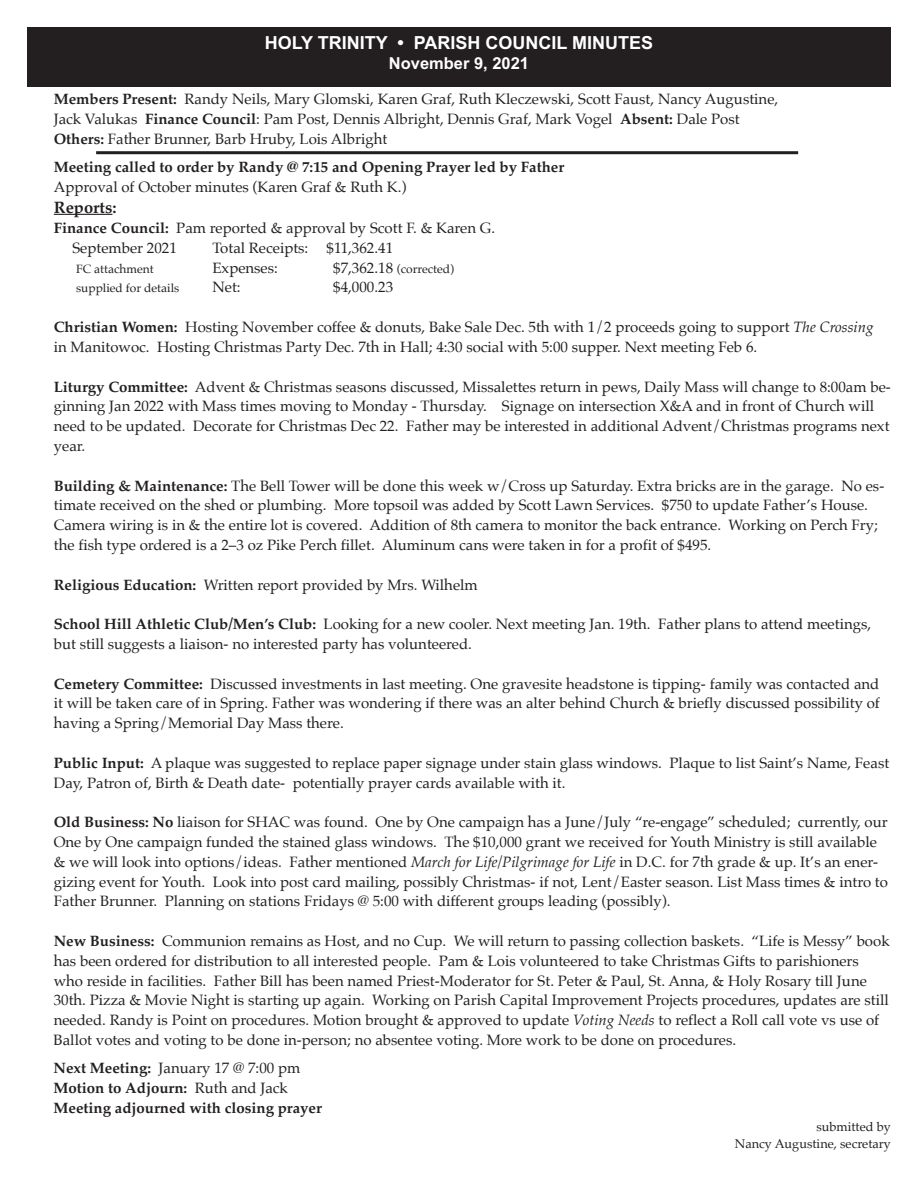
<style>
.page{position:relative;width:918px;height:1188px;background:#fff}
.page>*{position:absolute;margin:0;border:0;box-sizing:border-box;transform-origin:0 0}
.t1{font:700 18px "Arial";color:#fff}
.t2{font:700 16.5px "Arial";color:#fff}
.t3{font:700 16.5px "Palatino";color:#231f20}
.t4{font:15px/19.8px "Palatino";color:#231f20}
.t5{font:700 15px/19.8px "Palatino";color:#231f20}
.t6{font:12.75px/16.8px "Palatino";color:#231f20;text-align:right}
.t7{font:12px "Palatino";color:#231f20}
.s1{font-weight:700}
.s2{font-size:15px}
.s3{font-style:italic}
.s4{font-weight:400}
</style>
<div class="page">
<div style="left:27px;top:27px;width:864px;height:59px;background:#231f20"></div>
<hr style="left:54px;top:214px;width:58px;height:1px;background:#231f20">
<hr style="left:96px;top:151px;width:702px;height:3px;background:#231f20">
<p class="t1" style="left:265px;top:32px;width:390px">HOLY TRINITY • PARISH COUNCIL MINUTES</p>
<p class="t2" style="left:389px;top:54px;width:142px">November 9, 2021</p>
<p class="t4" style="left:54px;top:90px;width:726px"><span class="s1">Members Present:</span> Randy Neils, Mary Glomski, Karen Graf, Ruth Kleczewski, Scott Faust, Nancy Augustine,<br>Jack Valukas <span class="s1">Finance Council</span>: Pam Post, Dennis Albright, Dennis Graf, Mark Vogel <span class="s1">Absent:</span> Dale Post<br><span class="s1">Others:</span> Father Brunner, Barb Hruby, Lois Albright</p>
<p class="t5" style="left:54px;top:158px;width:512px">Meeting called to order by Randy @ 7:15 and Opening Prayer led by Father</p>
<p class="t4" style="left:54px;top:178px;width:354px">Approval of October minutes (Karen Graf &amp; Ruth K.)</p>
<p class="t3" style="left:54px;top:199px;width:64px">Reports:</p>
<p class="t4" style="left:72px;top:219px;width:424px;text-indent:-19px"><span class="s1">Finance Council:</span> Pam reported &amp; approval by Scott F. &amp; Karen G.<br>September 2021</p>
<p class="t4" style="left:212px;top:239px;width:182px">Total Receipts: $11,362.41</p>
<p class="t7" style="left:76px;top:263px;width:79px">FC attachment</p>
<p class="t4" style="left:212px;top:259px;width:67px">Expenses:</p>
<p class="t7" style="left:333px;top:263px;width:122px"><span class="s2">$7,362.18</span> (corrected)</p>
<p class="t7" style="left:76px;top:283px;width:105px">supplied for details</p>
<p class="t4" style="left:212px;top:279px;width:30px">Net:</p>
<p class="t4" style="left:333px;top:279px;width:61px">$4,000.23</p>
<p class="t4" style="left:54px;top:318px;width:821px"><span class="s1">Christian Women:</span> Hosting November coffee &amp; donuts, Bake Sale Dec. 5th with 1/2 proceeds going to support <span class="s3">The Crossing </span>in Manitowoc. Hosting Christmas Party Dec. 7th in Hall; 4:30 social with 5:00 supper. Next meeting Feb 6.</p>
<p class="t4" style="left:54px;top:378px;width:839px"><span class="s1">Liturgy Committee:</span> Advent &amp; Christmas seasons discussed, Missalettes return in pews, Daily Mass will change to 8:00am be&shy;ginning Jan 2022 with Mass times moving to Monday - Thursday. Signage on intersection X&amp;A and in front of Church will need to be updated. Decorate for Christmas Dec 22. Father may be interested in additional Advent/Christmas programs next year.</p>
<p class="t4" style="left:54px;top:477px;width:832px"><span class="s1">Building &amp; Maintenance:</span> The Bell Tower will be done this week w/Cross up Saturday. Extra bricks are in the garage. No es&shy;timate received on the shed or plumbing. More topsoil was added by Scott Lawn Services. $750 to update Father’s House.<br>Camera wiring is in &amp; the entire lot is covered. Addition of 8th camera to monitor the back entrance. Working on Perch Fry; the fish type ordered is a 2–3 oz Pike Perch fillet. Aluminum cans were taken in for a profit of $495.</p>
<p class="t4" style="left:54px;top:576px;width:425px"><span class="s1">Religious Education:</span> Written report provided by Mrs. Wilhelm</p>
<p class="t4" style="left:54px;top:615px;width:819px"><span class="s1">School Hill Athletic Club/Men’s Club:</span> Looking for a new cooler. Next meeting Jan. 19th. Father plans to attend meetings, but still suggests a liaison- no interested party has volunteered.</p>
<p class="t4" style="left:54px;top:675px;width:828px;text-align:justify"><span class="s1">Cemetery Committee:</span> Discussed investments in last meeting. One gravesite headstone is tipping- family was contacted and it will be taken care of in Spring. Father was wondering if there was an alter behind Church &amp; briefly discussed possibility of having a Spring/Memorial Day Mass there.</p>
<p class="t4" style="left:54px;top:754px;width:837px"><span class="s1">Public Input:</span> A plaque was suggested to replace paper signage under stain glass windows. Plaque to list Saint’s Name, Feast<br>Day, Patron of, Birth &amp; Death date- potentially prayer cards available with it.</p>
<p class="t4" style="left:54px;top:813px;width:836px"><span class="s1">Old Business: No</span> liaison for SHAC was found. One by One campaign has a June/July “re-engage” scheduled; currently, our One by One campaign funded the stained glass windows. The $10,000 grant we received for Youth Ministry is still available &amp; we will look into options/ideas. Father mentioned <span class="s3">March for Life/Pilgrimage for Life</span> in D.C. for 7th grade &amp; up. It’s an ener&shy;gizing event for Youth. Look into post card mailing, possibly Christmas- if not, Lent/Easter season. List Mass times &amp; intro to Father Brunner. Planning on stations Fridays @ 5:00 with different groups leading (possibly).</p>
<p class="t4" style="left:54px;top:932px;width:838px"><span class="s1">New Business:</span> Communion remains as Host, and no Cup. We will return to passing collection baskets. “Life is Messy” book has been ordered for distribution to all interested people. Pam &amp; Lois volunteered to take Christmas Gifts to parishioners who reside in facilities. Father Bill has been named Priest-Moderator for St. Peter &amp; Paul, St. Anna, &amp; Holy Rosary till June 30th. Pizza &amp; Movie Night is starting up again. Working on Parish Capital Improvement Projects procedures, updates are still needed. Randy is Point on procedures. Motion brought &amp; approved to update <span class="s3">Voting Needs</span> to reflect a Roll call vote vs use of Ballot votes and voting to be done in-person; no absentee voting. More work to be done on procedures.</p>
<p class="t5" style="left:54px;top:1059px;width:270px">Next Meeting: <span class="s4">January 17 @ 7:00 pm<br></span>Motion to Adjourn: <span class="s4">Ruth and Jack<br></span>Meeting adjourned with closing prayer</p>
<p class="t6" style="left:735px;top:1119px;width:158px">submitted by<br>Nancy Augustine, secretary</p>
</div>
